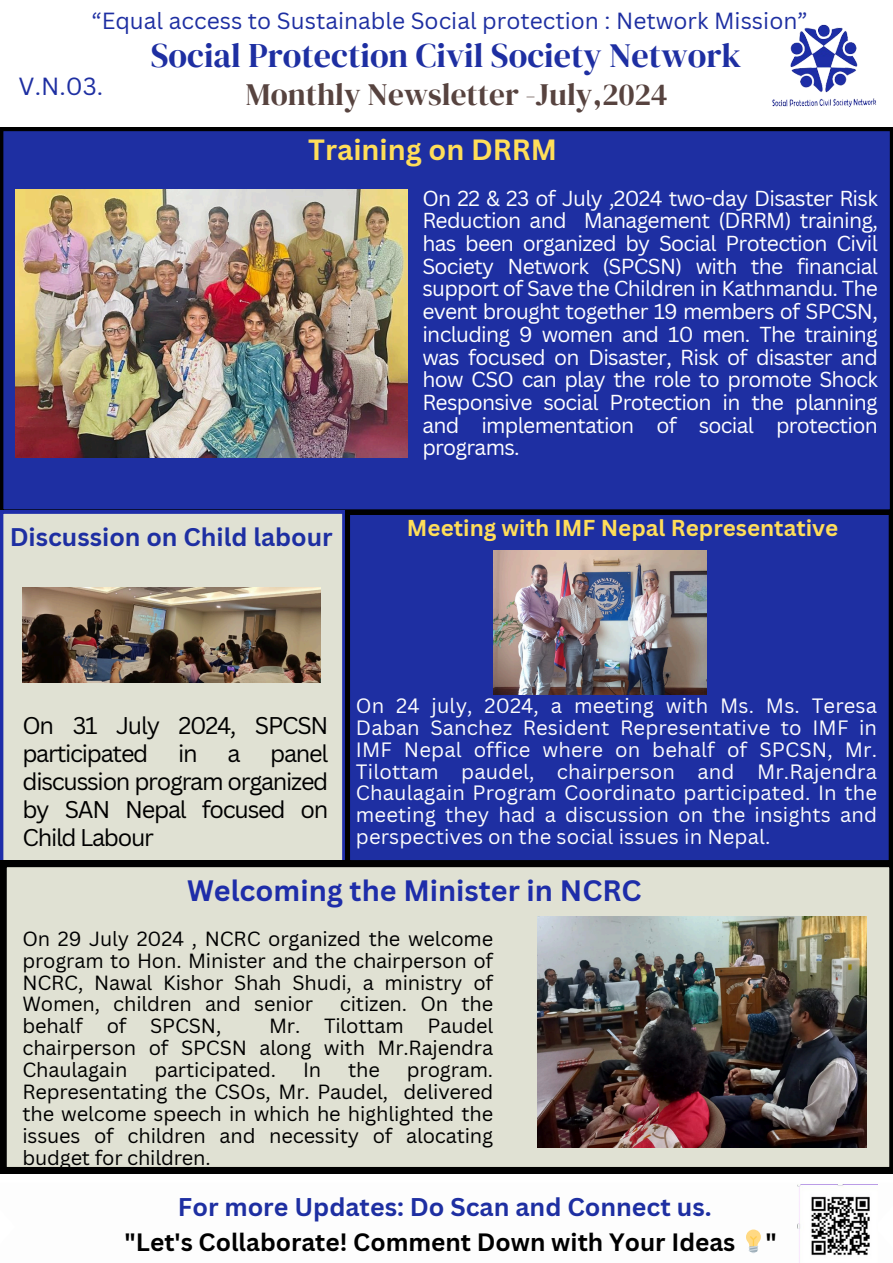
<style>
.page{position:relative;width:893px;height:1263px;background:#fff}
.page>*{position:absolute;margin:0;border:0;box-sizing:border-box;transform-origin:0 0}
.t1{font:34.2px "DM Serif Display";color:#1e2fa2}
.t2{font:31.2px "DM Serif Display";color:#57433f}
.t3{font:700 28.72px "Canva Sans";color:#1e2da9}
.t4{font:700 28.5px "Canva Sans";color:#ffde59}
.t5{font:700 24.97px "Canva Sans";color:#1e2fa2}
.t6{font:700 24.83px "Canva Sans";color:#1e2fa2}
.t7{font:700 24.45px "Canva Sans";color:#000}
.t8{font:24.15px "Canva Sans";color:#1e2fa2}
.t9{font:23.55px/28px "Canva Sans";letter-spacing:-.055em;color:#000}
.t10{font:22.73px "Canva Sans";color:#1e2fa2}
.t11{font:700 22.42px "Canva Sans";color:#ffde59}
.t12{font:21.15px/22.6px "Canva Sans";letter-spacing:-.035em;color:#fff;text-align:justify}
.t13{font:20.25px/22px "Canva Sans";letter-spacing:.005em;color:#fdfdfd;text-align:justify}
.t14{font:19.95px/22px "Canva Sans";letter-spacing:-.01em;color:#000;text-align:justify}
</style>
<div class="page">
<svg style="left:0;top:127px;width:893px;height:1px"></svg>
<img style="left:772px;top:24px;width:104px;height:83px">
<div style="left:0;top:128px;width:893px;height:382px;background:#1e2fa2"></div>
<img style="left:797px;top:1184px;width:80px;height:79px">
<svg style="left:0;top:510px;width:345px;height:350px;background:#d0d2cf"></svg>
<img style="left:15px;top:190px;width:392px;height:267px">
<svg style="left:0;top:860px;width:893px;height:314px;background:#d0d1c4"></svg>
<img style="left:22px;top:588px;width:298px;height:95px">
<div style="left:345px;top:510px;width:548px;height:354px;background:#1e2fa2"></div>
<img style="left:538px;top:917px;width:328px;height:231px">
<img style="left:493px;top:550px;width:213px;height:144px">
<h6 class="t10" style="left:92px;top:5px;width:717px">“Equal access to Sustainable Social protection : Network Mission”</h6>
<p class="t8" style="left:19px;top:69px;width:86px">V.N.03.</p>
<h4 class="t1" style="left:151px;top:32px;width:592px">Social Protection Civil Society Network</h4>
<p class="t2" style="left:246px;top:73px;width:423px">Monthly Newsletter -July,2024</p>
<p class="t4" style="left:308px;top:130px;width:250px">Training on DRRM</p>
<h3 class="t12" style="left:422px;top:186px;width:457px">On 22 &amp; 23 of July ,2024 two-day Disaster Risk Reduction and Management (DRRM) training, has been organized by Social Protection Civil Society Network (SPCSN) with the financial support of Save the Children in Kathmandu. The event brought together 19 members of SPCSN, including 9 women and 10 men. The training was focused on Disaster, Risk of disaster and how CSO can play the role to promote Shock Responsive social Protection in the planning and implementation of social protection programs.</h3>
<h2 class="t6" style="left:10px;top:520px;width:324px">Discussion on Child labour</h2>
<h4 class="t11" style="left:407px;top:512px;width:433px">Meeting with IMF Nepal Representative</h4>
<p class="t9" style="left:22px;top:710px;width:307px">On 31 July 2024, SPCSN participated</p>
<p class="t9" style="left:22px;top:738px;width:307px;text-align:justify;text-indent:248px">panel discussion program organized by SAN Nepal focused on Child Labour</p>
<p class="t9" style="left:178px;top:738px;width:21px">in</p>
<p class="t9" style="left:227px;top:738px;width:15px">a</p>
<h4 class="t13" style="left:356px;top:694px;width:522px">On 24 july, 2024, a meeting with Ms. Ms. Teresa Daban Sanchez Resident Representative to IMF in IMF Nepal office where on behalf of SPCSN, Mr.<br>Tilottam paudel, chairperson and Mr.Rajendra Chaulagain Program Coordinato participated. In the meeting they had a discussion on the insights and perspectives on the social issues in Nepal.</h4>
<p class="t3" style="left:187px;top:870px;width:456px">Welcoming the Minister in NCRC</p>
<p class="t14" style="left:22px;top:927px;width:472px">On 29 July 2024 , NCRC organized the welcome program to Hon. Minister and the chairperson of NCRC, Nawal Kishor Shah Shudi, a ministry of Women, children and senior</p>
<p class="t14" style="left:340px;top:993px;width:155px">citizen. On the</p>
<p class="t14" style="left:22px;top:1015px;width:200px">behalf of SPCSN,</p>
<p class="t14" style="left:22px;top:1015px;width:472px;text-indent:246px">Mr. Tilottam Paudel chairperson of SPCSN along with Mr.Rajendra Chaulagain</p>
<p class="t14" style="left:154px;top:1058px;width:123px">participated.</p>
<p class="t14" style="left:303px;top:1058px;width:20px">In</p>
<p class="t14" style="left:348px;top:1058px;width:33px">the</p>
<p class="t14" style="left:22px;top:1058px;width:472px;text-indent:384px">program.<br>Representating the CSOs, Mr. Paudel, delivered the welcome speech in which he highlighted the issues of children and necessity of alocating budget for children.</p>
<p class="t5" style="left:178px;top:1189px;width:535px">For more Updates: Do Scan and Connect us.</p>
<h5 class="t7" style="left:125px;top:1225px;width:654px">"Let's Collaborate! Comment Down with Your Ideas "</h5>
</div>
